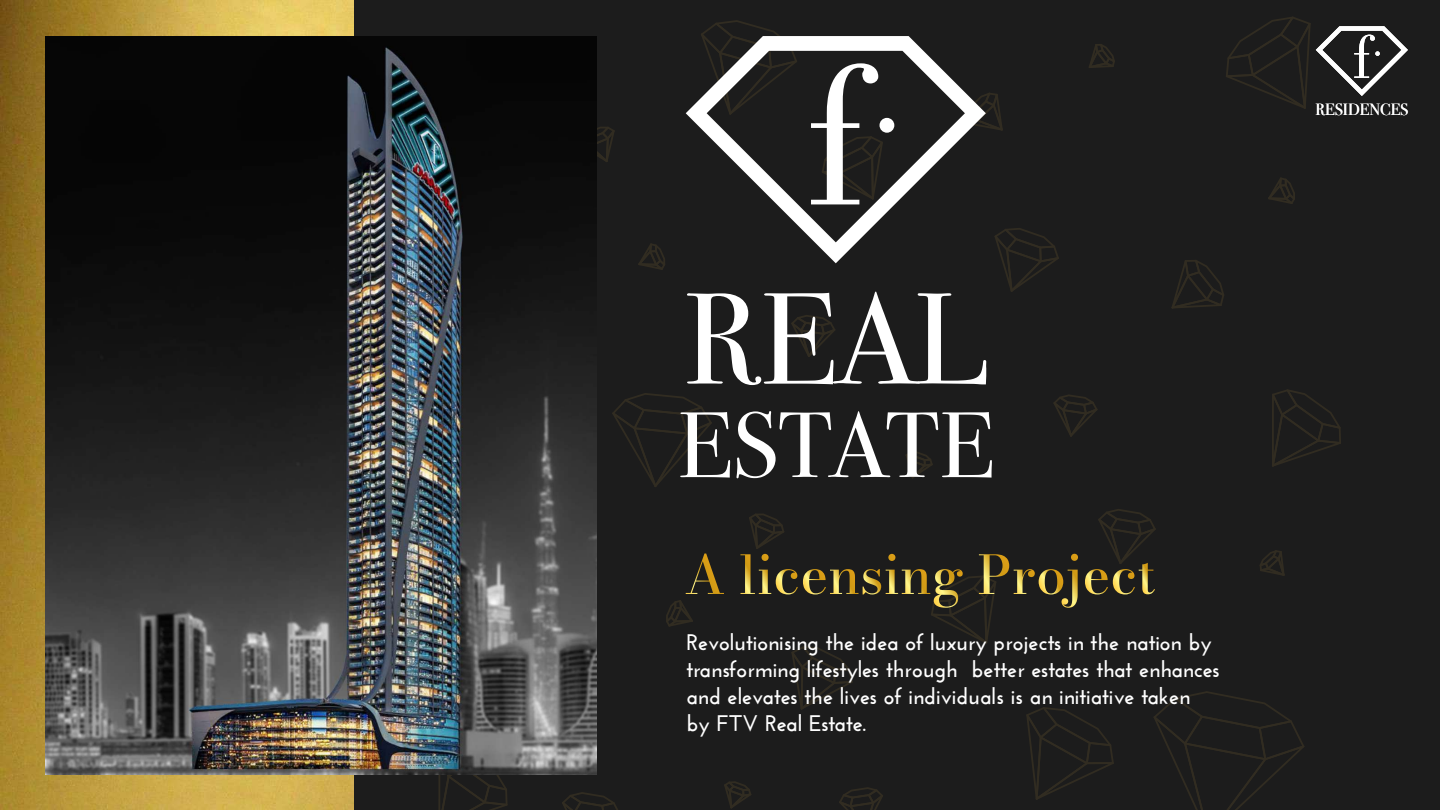
<style>
.page{position:relative;width:1440px;height:810px;background:#fff}
.page>*{position:absolute;margin:0;border:0;box-sizing:border-box;transform-origin:0 0}
.t1{font:129.82px "Bodoni Sev ITC";color:#fff}
.t2{font:93px "Bodoni Sev ITC";letter-spacing:-.005em;color:#fff}
.t3{font:700 22.5px/27px "Josefin Sans";color:#fff}
.t4{font:16.42px "Bodoni Sev ITC";color:#fff}
</style>
<div class="page">
<img style="left:0;top:0;width:355px;height:810px">
<div style="left:355px;top:0;width:1085px;height:810px;background:#1c1c1c"></div>
<svg style="left:597px;top:127px;width:18px;height:35px"></svg>
<svg style="left:638px;top:243px;width:27px;height:27px"></svg>
<svg style="left:1268px;top:177px;width:27px;height:27px"></svg>
<svg style="left:701px;top:20px;width:79px;height:16px"></svg>
<svg style="left:791px;top:315px;width:44px;height:42px"></svg>
<svg style="left:994px;top:228px;width:65px;height:64px"></svg>
<svg style="left:1053px;top:395px;width:45px;height:42px"></svg>
<svg style="left:905px;top:451px;width:28px;height:27px"></svg>
<svg style="left:1089px;top:44px;width:26px;height:24px"></svg>
<svg style="left:612px;top:393px;width:100px;height:94px"></svg>
<svg style="left:986px;top:93px;width:17px;height:38px"></svg>
<svg style="left:1171px;top:260px;width:53px;height:49px"></svg>
<svg style="left:1272px;top:389px;width:69px;height:78px"></svg>
<svg style="left:562px;top:792px;width:56px;height:18px"></svg>
<svg style="left:438px;top:775px;width:70px;height:35px"></svg>
<img style="left:45px;top:36px;width:552px;height:739px">
<svg style="left:686px;top:36px;width:300px;height:227px"></svg>
<svg style="left:811px;top:63px;width:72px;height:141px"></svg>
<div style="left:880px;top:118px;width:14px;height:15px;background:#fff;border-radius:50%"></div>
<svg style="left:666px;top:509px;width:638px;height:301px"></svg>
<svg style="left:1226px;top:16px;width:182px;height:93px"></svg>
<h1 class="t1" style="left:684px;top:262px;width:305px">REAL</h1>
<h2 class="t2" style="left:678px;top:390px;width:317px">ESTATE</h2>
<p class="t3" style="left:686px;top:629px;width:535px">Revolutionising the idea of luxury projects in the nation by transforming lifestyles through better estates that enhances and elevates the lives of individuals is an initiative taken<br>by FTV Real Estate.</p>
<p class="t4" style="left:1316px;top:100px;width:95px">RESIDENCES</p>
</div>
